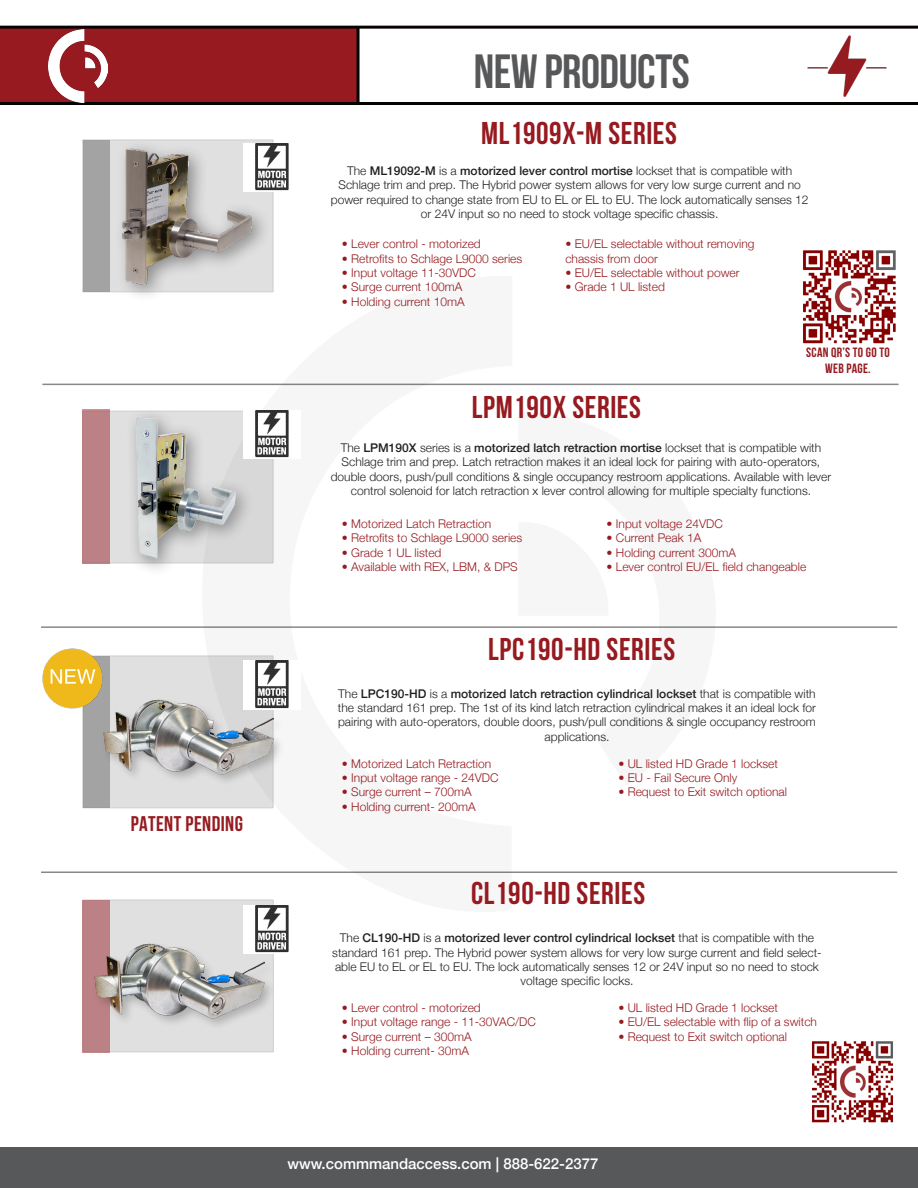
<style>
.page{position:relative;width:918px;height:1188px;background:#fff}
.page>*{position:absolute;margin:0;border:0;box-sizing:border-box;transform-origin:0 0}
.t1{font:700 48px "Bebas Neue";letter-spacing:-.01em;color:#57585a}
.t2{font:700 31.5px "Bebas Neue";letter-spacing:.02em;color:#961a20}
.t3{font:700 21.15px "Bebas Neue";letter-spacing:.02em;color:#961a20}
.t4{font:500 15px "Helvetica Neue";color:#fff}
.t5{font:700 13.5px/16.2px "Bebas Neue";letter-spacing:.02em;color:#961a20;text-align:center}
.t6{font:300 12px/14.4px "Helvetica Neue";color:#231f20;text-align:center}
.t7{font:300 12px/14.4px "Helvetica Neue";color:#961a20}
.s1{font-weight:500}
</style>
<div class="page">
<div style="left:0;top:29px;width:357px;height:73px;background:#961a20"></div>
<hr style="left:0;top:102px;width:918px;height:3px;background:#040503">
<hr style="left:0;top:26px;width:918px;height:3px;background:#080302">
<svg style="left:201px;top:292px;width:311px;height:608px"></svg>
<div style="left:0;top:1147px;width:918px;height:41px;background:#57585a"></div>
<img style="left:48px;top:30px;width:60px;height:72px">
<hr style="left:357px;top:28px;width:3px;height:76px;background:#040503">
<div style="left:82px;top:139px;width:192px;height:153px;background:linear-gradient(to bottom,#e0e0e0,#dcdcdc)"></div>
<div style="left:113px;top:139px;width:158px;height:164px;background:#231f20;opacity:.45"></div>
<img style="left:121px;top:147px;width:134px;height:138px">
<div style="left:83px;top:140px;width:26px;height:151px;background:#a3a3a4"></div>
<div style="left:82px;top:411px;width:192px;height:152px;background:linear-gradient(to bottom,#e0e0e0,#d9d9da)"></div>
<div style="left:82px;top:656px;width:192px;height:152px;background:#e0e0e0"></div>
<div style="left:83px;top:656px;width:26px;height:151px;background:#a3a3a4"></div>
<div style="left:83px;top:900px;width:191px;height:152px;background:#e0e0e0"></div>
<hr style="left:42px;top:384px;width:857px;height:1px;background:#040503">
<hr style="left:41px;top:626px;width:856px;height:2px;background:#040503">
<hr style="left:41px;top:872px;width:856px;height:1px;background:#040503">
<img style="left:122px;top:404px;width:137px;height:170px">
<div style="left:82px;top:409px;width:27px;height:154px;background:#bc8184"></div>
<div style="left:82px;top:900px;width:27px;height:153px;background:#bc8184"></div>
<img style="left:812px;top:1041px;width:81px;height:82px">
<img style="left:803px;top:250px;width:93px;height:94px">
<div style="left:101px;top:697px;width:184px;height:90px;background:#231f20;opacity:.25"></div>
<img style="left:101px;top:695px;width:172px;height:85px">
<img style="left:243px;top:143px;width:46px;height:48px">
<img style="left:243px;top:410px;width:58px;height:48px">
<img style="left:243px;top:661px;width:58px;height:48px">
<img style="left:243px;top:905px;width:46px;height:48px">
<img style="left:805px;top:25px;width:85px;height:72px">
<div style="left:92px;top:941px;width:185px;height:89px;background:#231f20;opacity:.25"></div>
<img style="left:92px;top:938px;width:173px;height:85px">
<img style="left:42px;top:648px;width:67px;height:68px">
<p class="t3" style="left:131px;top:812px;width:114px">PATENT PENDING</p>
<p class="t1" style="left:474px;top:45px;width:218px">NEW PRODUCTS</p>
<p class="t2" style="left:481px;top:115px;width:197px">ML1909X-M SERIES</p>
<p class="t6" style="left:331px;top:163px;width:479px">The <span class="s1">ML19092-M</span> is a <span class="s1">motorized lever control mortise</span> lockset that is compatible with Schlage trim and prep. The Hybrid power system allows for very low surge current and no power required to change state from EU to EL or EL to EU. The lock automatically senses 12 or 24V input so no need to stock voltage specific chassis.</p>
<p class="t7" style="left:342px;top:236px;width:140px">• Lever control - motorized</p>
<p class="t7" style="left:342px;top:250px;width:182px">• Retrofits to Schlage L9000 series</p>
<p class="t7" style="left:342px;top:265px;width:136px">• Input voltage 11-30VDC</p>
<p class="t7" style="left:342px;top:279px;width:122px">• Surge current 100mA</p>
<p class="t7" style="left:342px;top:293px;width:124px">• Holding current 10mA</p>
<p class="t7" style="left:565px;top:236px;width:191px">• EU/EL selectable without removing chassis from door</p>
<p class="t7" style="left:565px;top:265px;width:176px">• EU/EL selectable without power</p>
<p class="t7" style="left:565px;top:279px;width:101px">• Grade 1 UL listed</p>
<p class="t5" style="left:806px;top:344px;width:85px">SCAN QR’S TO GO TO<br>WEB PAGE.</p>
<p class="t2" style="left:472px;top:390px;width:171px">LPM190X SERIES</p>
<p class="t6" style="left:331px;top:439px;width:502px">The <span class="s1">LPM190X</span> series is a <span class="s1">motorized latch retraction mortise</span> lockset that is compatible with Schlage trim and prep. Latch retraction makes it an ideal lock for pairing with auto-operators, double doors, push/pull conditions &amp; single occupancy restroom applications. Available with lever control solenoid for latch retraction x lever control allowing for multiple specialty functions.</p>
<p class="t7" style="left:342px;top:516px;width:151px">• Motorized Latch Retraction</p>
<p class="t7" style="left:342px;top:530px;width:182px">• Retrofits to Schlage L9000 series</p>
<p class="t7" style="left:342px;top:544px;width:101px">• Grade 1 UL listed</p>
<p class="t7" style="left:342px;top:559px;width:177px">• Available with REX, LBM, &amp; DPS</p>
<p class="t7" style="left:607px;top:516px;width:118px">• Input voltage 24VDC</p>
<p class="t7" style="left:607px;top:530px;width:96px">• Current Peak 1A</p>
<p class="t7" style="left:607px;top:544px;width:131px">• Holding current 300mA</p>
<p class="t7" style="left:607px;top:559px;width:201px">• Lever control EU/EL field changeable</p>
<p class="t2" style="left:488px;top:632px;width:188px">LPC190-HD SERIES</p>
<p class="t6" style="left:338px;top:685px;width:480px">The <span class="s1">LPC190-HD</span> is a <span class="s1">motorized latch retraction cylindrical lockset</span> that is compatible with the standard 161 prep. The 1st of its kind latch retraction cylindrical makes it an ideal lock for pairing with auto-operators, double doors, push/pull conditions &amp; single occupancy restroom applications.</p>
<p class="t7" style="left:342px;top:755px;width:151px">• Motorized Latch Retraction</p>
<p class="t7" style="left:342px;top:770px;width:158px">• Input voltage range - 24VDC</p>
<p class="t7" style="left:342px;top:784px;width:131px">• Surge current – 700mA</p>
<p class="t7" style="left:342px;top:798px;width:135px">• Holding current- 200mA</p>
<p class="t7" style="left:618px;top:755px;width:161px">• UL listed HD Grade 1 lockset</p>
<p class="t7" style="left:618px;top:770px;width:120px">• EU - Fail Secure Only</p>
<p class="t7" style="left:618px;top:784px;width:170px">• Request to Exit switch optional</p>
<p class="t2" style="left:471px;top:876px;width:176px">CL190-HD SERIES</p>
<p class="t6" style="left:332px;top:930px;width:491px">The <span class="s1">CL190-HD</span> is a <span class="s1">motorized lever control cylindrical lockset</span> that is compatible with the standard 161 prep. The Hybrid power system allows for very low surge current and field select&shy;able EU to EL or EL to EU. The lock automatically senses 12 or 24V input so no need to stock voltage specific locks.</p>
<p class="t7" style="left:342px;top:1000px;width:140px">• Lever control - motorized</p>
<p class="t7" style="left:342px;top:1014px;width:195px">• Input voltage range - 11-30VAC/DC</p>
<p class="t7" style="left:342px;top:1029px;width:131px">• Surge current – 300mA</p>
<p class="t7" style="left:342px;top:1043px;width:129px">• Holding current- 30mA</p>
<p class="t7" style="left:618px;top:1000px;width:161px">• UL listed HD Grade 1 lockset</p>
<p class="t7" style="left:618px;top:1014px;width:200px">• EU/EL selectable with flip of a switch</p>
<p class="t7" style="left:618px;top:1029px;width:170px">• Request to Exit switch optional</p>
<p class="t4" style="left:287px;top:1151px;width:312px">www.commmandaccess.com | 888-622-2377</p>
</div>
